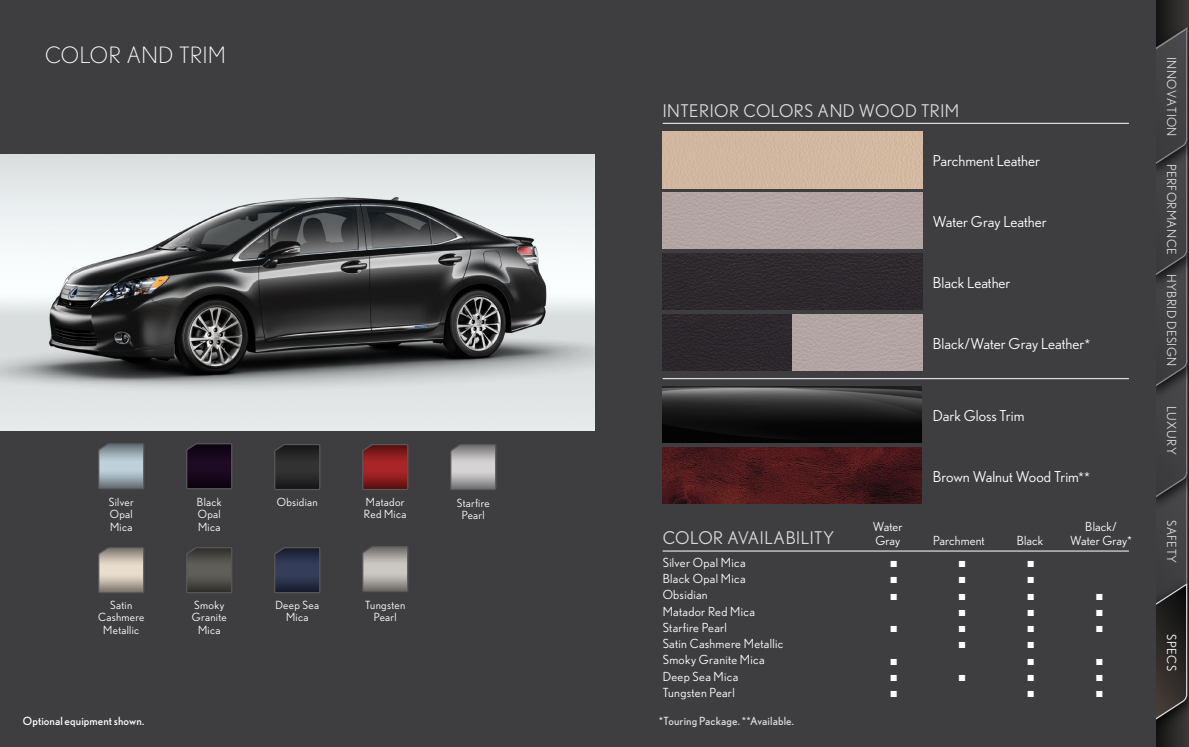
<style>
.page{position:relative;width:1189px;height:747px;background:#fff}
.page>*{position:absolute;margin:0;border:0;box-sizing:border-box;transform-origin:0 0}
.t1{font:300 22.5px "Nobel";letter-spacing:.02em;color:#fff}
.t2{font:17.5px "Nobel";letter-spacing:.03em;color:#d9dadb}
.t3{font:15px "Nobel";color:#fff}
.t4{font:12.5px/16.2px "Nobel";letter-spacing:.025em;color:#fff}
.t5{font:12.5px "Nobel";letter-spacing:.03em;color:#d9dadb}
.t6{font:12.5px/13.8px "Nobel";letter-spacing:.005em;color:#fff}
.t7{font:11.25px/12.5px "Nobel";letter-spacing:.03em;color:#fff;text-align:center}
.t8{font:11.25px "Nobel";letter-spacing:.01em;color:#d9dadb}
.t9{font:11.25px "Nobel";letter-spacing:.01em;color:#fff}
.t10{font:8.75px/16.2px "Zapf Dingbats";color:#fff;text-align:justify}
</style>
<div class="page">
<svg style="left:1155px;top:0;width:33px;height:747px"></svg>
<img style="left:1186px;top:517px;width:2px;height:56px">
<img style="left:1186px;top:405px;width:2px;height:112px">
<img style="left:1186px;top:294px;width:2px;height:111px">
<img style="left:1186px;top:184px;width:2px;height:110px">
<img style="left:1155px;top:17px;width:33px;height:167px">
<img style="left:1155px;top:573px;width:33px;height:166px">
<svg style="left:1155px;top:27px;width:31px;height:693px;background:#3c3b3c"></svg>
<div style="left:0;top:0;width:1155px;height:747px;background:#3e3d40"></div>
<img style="left:0;top:154px;width:594px;height:276px">
<svg style="left:274px;top:444px;width:46px;height:46px"></svg>
<svg style="left:362px;top:444px;width:46px;height:46px;background:#852224"></svg>
<svg style="left:98px;top:443px;width:46px;height:46px;background:#95a2aa"></svg>
<svg style="left:186px;top:443px;width:46px;height:46px;background:#1c0f20"></svg>
<svg style="left:450px;top:444px;width:46px;height:46px;background:#a6a4a5"></svg>
<svg style="left:274px;top:547px;width:46px;height:46px;background:#2d344a"></svg>
<svg style="left:98px;top:547px;width:46px;height:46px;background:#b4aba0"></svg>
<svg style="left:362px;top:546px;width:46px;height:46px;background:#9f9c98"></svg>
<svg style="left:186px;top:547px;width:46px;height:46px"></svg>
<hr style="left:662px;top:123px;width:466px;height:1px;background:#d9dadb">
<hr style="left:662px;top:378px;width:466px;height:1px;background:#d9dadb">
<hr style="left:662px;top:550px;width:466px;height:2px;background:#d9dadb">
<div style="left:662px;top:132px;width:260px;height:56px;background:#d2b8a1"></div>
<div style="left:662px;top:253px;width:260px;height:57px;background:#2e292d"></div>
<div style="left:662px;top:314px;width:130px;height:57px;background:#2c272c"></div>
<img style="left:662px;top:447px;width:259px;height:56px">
<div style="left:662px;top:193px;width:260px;height:56px;background:#b3a5a4"></div>
<div style="left:792px;top:314px;width:130px;height:57px;background:#b3a5a4"></div>
<img style="left:662px;top:387px;width:259px;height:56px">
<h1 class="t1" style="left:45px;top:42px;width:182px">COLOR AND TRIM</h1>
<p class="t7" style="left:109px;top:495px;width:26px;text-align:justify">Silver Opal Mica</p>
<p class="t7" style="left:197px;top:495px;width:26px;text-align:justify">Black Opal Mica</p>
<p class="t7" style="left:456px;top:496px;width:35px">Starfire<br>Pearl</p>
<p class="t7" style="left:277px;top:495px;width:42px">Obsidian</p>
<p class="t7" style="left:364px;top:495px;width:44px;text-align:left">Matador<br>Red Mica</p>
<p class="t7" style="left:98px;top:598px;width:48px">Satin<br>Cashmere<br>Metallic</p>
<p class="t7" style="left:192px;top:598px;width:36px">Smoky<br>Granite<br>Mica</p>
<p class="t7" style="left:365px;top:598px;width:42px">Tungsten<br>Pearl</p>
<p class="t7" style="left:275px;top:598px;width:45px">Deep Sea<br>Mica</p>
<p class="t9" style="left:23px;top:714px;width:123px">Optional equipment shown.</p>
<h2 class="t2" style="left:662px;top:101px;width:298px">INTERIOR COLORS AND WOOD TRIM</h2>
<p class="t3" style="left:932px;top:152px;width:109px">Parchment Leather</p>
<p class="t3" style="left:932px;top:213px;width:115px">Water Gray Leather</p>
<p class="t3" style="left:932px;top:274px;width:79px">Black Leather</p>
<p class="t3" style="left:932px;top:335px;width:159px">Black/Water Gray Leather*</p>
<p class="t3" style="left:932px;top:407px;width:93px">Dark Gloss Trim</p>
<h2 class="t2" style="left:662px;top:528px;width:173px">COLOR AVAILABILITY</h2>
<p class="t4" style="left:662px;top:554px;width:122px">Silver Opal Mica<br>Black Opal Mica<br>Obsidian<br>Matador Red Mica<br>Starfire Pearl<br>Satin Cashmere Metallic<br>Smoky Granite Mica<br>Deep Sea Mica<br>Tungsten Pearl</p>
<p class="t8" style="left:658px;top:714px;width:137px">*Touring Package. **Available.</p>
<p class="t6" style="left:872px;top:519px;width:31px">Water<br>Gray</p>
<p class="t10" style="left:890px;top:556px;width:8px">■ ■ ■</p>
<p class="t10" style="left:890px;top:621px;width:8px">■</p>
<p class="t10" style="left:890px;top:654px;width:8px">■ ■ ■</p>
<p class="t3" style="left:932px;top:468px;width:158px">Brown Walnut Wood Trim**</p>
<p class="t6" style="left:932px;top:533px;width:53px">Parchment</p>
<p class="t4" style="left:1016px;top:532px;width:28px">Black</p>
<p class="t10" style="left:958px;top:556px;width:8px">■ ■ ■ ■ ■ ■</p>
<p class="t10" style="left:958px;top:670px;width:8px">■</p>
<p class="t10" style="left:1027px;top:556px;width:8px">■ ■ ■ ■ ■ ■ ■ ■ ■</p>
<p class="t6" style="left:1069px;top:519px;width:63px;text-align:center">Black/<br>Water Gray*</p>
<p class="t10" style="left:1095px;top:588px;width:8px">■ ■ ■</p>
<p class="t10" style="left:1095px;top:653px;width:8px">■ ■ ■</p>
<p class="t5" style="left:1178px;top:57px;width:81px;rotate:90deg">INNOVATION</p>
<p class="t5" style="left:1178px;top:164px;width:92px;rotate:90deg">PERFORMANCE</p>
<p class="t5" style="left:1178px;top:274px;width:94px;rotate:90deg">HYBRID DESIGN</p>
<p class="t5" style="left:1178px;top:406px;width:50px;rotate:90deg">LUXURY</p>
<p class="t5" style="left:1178px;top:520px;width:44px;rotate:90deg">SAFETY</p>
<p class="t4" style="left:1179px;top:634px;width:38px;rotate:90deg">SPECS</p>
</div>
